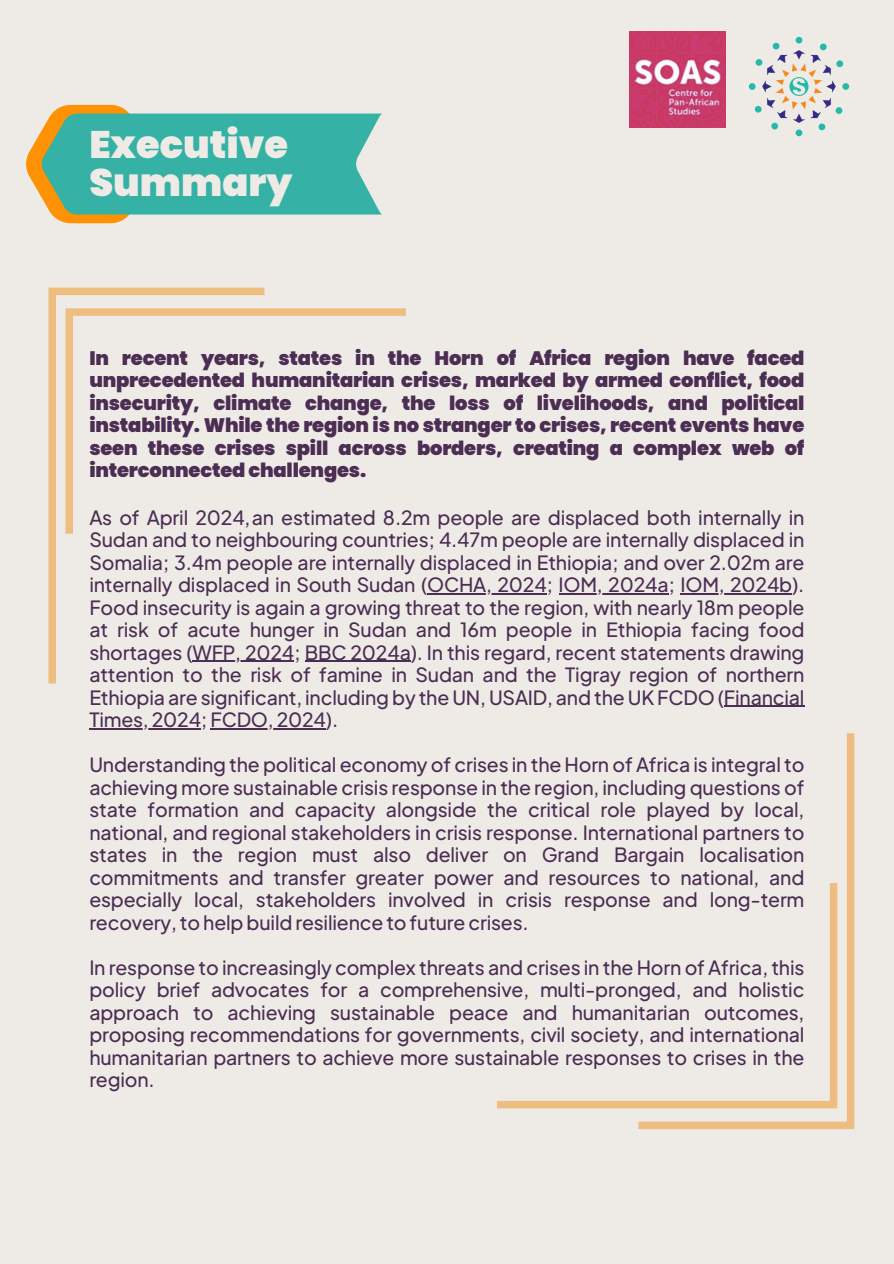
<style>
.page{position:relative;width:894px;height:1264px;background:#fff}
.page>*{position:absolute;margin:0;border:0;box-sizing:border-box;transform-origin:0 0}
.t1{font:900 38.25px/38.2px "Poppins";color:#eeebe6}
.t2{font:500 19.5px/22.5px "Plus Jakarta Sans";letter-spacing:-.01em;color:#4c2d53;text-align:justify}
.t3{font:900 19.5px/22.5px "Poppins";letter-spacing:-.01em;color:#4c2d53;text-align:justify}
</style>
<div class="page">
<div style="left:0;top:0;width:893px;height:1263px;background:#eeebe6"></div>
<img style="left:748px;top:36px;width:102px;height:101px">
<svg style="left:26px;top:105px;width:355px;height:118px"></svg>
<hr style="left:427px;top:593px;width:119px;height:1px;background:#4c2d53">
<hr style="left:558px;top:593px;width:110px;height:1px;background:#4c2d53">
<hr style="left:680px;top:593px;width:111px;height:1px;background:#4c2d53">
<hr style="left:192px;top:660px;width:102px;height:2px;background:#4c2d53">
<hr style="left:305px;top:660px;width:105px;height:2px;background:#4c2d53">
<hr style="left:723px;top:705px;width:81px;height:2px;background:#4c2d53">
<hr style="left:89px;top:728px;width:112px;height:1px;background:#4c2d53">
<hr style="left:210px;top:728px;width:116px;height:1px;background:#4c2d53">
<svg style="left:48px;top:287px;width:216px;height:396px"></svg>
<svg style="left:65px;top:308px;width:340px;height:225px"></svg>
<svg style="left:638px;top:733px;width:216px;height:396px"></svg>
<svg style="left:497px;top:883px;width:340px;height:225px"></svg>
<img style="left:629px;top:31px;width:96px;height:96px">
<p class="t1" style="left:89px;top:125px;width:204px">Executive<br>Summary</p>
<h1 class="t3" style="left:89px;top:346px;width:716px">In recent years, states in the Horn of Africa region have faced unprecedented humanitarian crises, marked by armed conflict, food insecurity, climate change, the loss of livelihoods, and political instability. While the region is no stranger to crises, recent events have seen these crises spill across borders, creating a complex web of interconnected challenges.</h1>
<p class="t2" style="left:89px;top:505px;width:716px">As of April 2024,an estimated 8.2m people are displaced both internally in Sudan and to neighbouring countries; 4.47m people are internally displaced in Somalia; 3.4m people are internally displaced in Ethiopia; and over 2.02m are internally displaced in South Sudan (OCHA, 2024; IOM, 2024a; IOM, 2024b).</p>
<p class="t2" style="left:89px;top:595px;width:716px">Food insecurity is again a growing threat to the region, with nearly 18m people at risk of acute hunger in Sudan and 16m people in Ethiopia facing food shortages (WFP, 2024; BBC 2024a). In this regard, recent statements drawing</p>
<p class="t2" style="left:89px;top:663px;width:716px">attention to the risk of famine in Sudan and the Tigray region of northern<br>Ethiopia are significant, including by the UN, USAID, and the UK FCDO (Financial</p>
<p class="t2" style="left:89px;top:708px;width:250px">Times, 2024; FCDO, 2024).</p>
<p class="t2" style="left:89px;top:753px;width:716px">Understanding the political economy of crises in the Horn of Africa is integral to achieving more sustainable crisis response in the region, including questions of state formation and capacity alongside the critical role played by local, national, and regional stakeholders in crisis response. International partners to states in the region must also deliver on Grand Bargain localisation commitments and transfer greater power and resources to national, and especially local, stakeholders involved in crisis response and long-term recovery, to help build resilience to future crises.</p>
<p class="t2" style="left:89px;top:955px;width:716px">In response to increasingly complex threats and crises in the Horn of Africa, this policy brief advocates for a comprehensive, multi-pronged, and holistic approach to achieving sustainable peace and humanitarian outcomes, proposing recommendations for governments, civil society, and international humanitarian partners to achieve more sustainable responses to crises in the region.</p>
</div>
